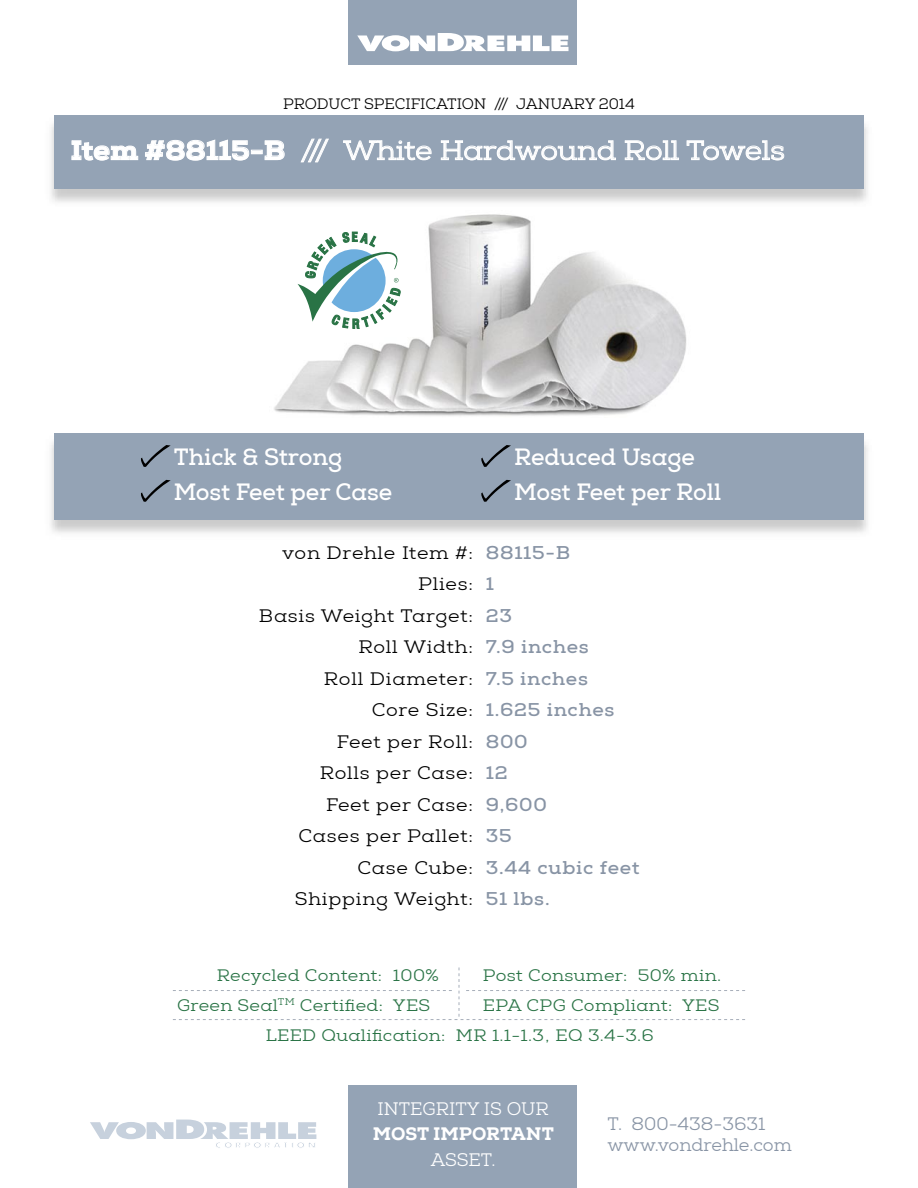
<style>
.page{position:relative;width:918px;height:1188px;background:#fff}
.page>*{position:absolute;margin:0;border:0;box-sizing:border-box;transform-origin:0 0}
.t1{font:27px "Nexa Slab";color:#fff;scale:1.08 1}
.t2{font:700 22.95px "Nexa Slab";color:#fff}
.t3{font:18px/31.5px "Nexa Slab";letter-spacing:.04em;color:#000;text-align:right;scale:1.08 1}
.t4{font:700 18px/31.5px "Nexa Slab";letter-spacing:.04em;color:#8894a5;scale:1.08 1}
.t5{font:18px/21px "Nexa Slab";color:#8894a5}
.t6{font:18px "Nexa Slab";color:#fff}
.t7{font:800 18px "Nexa Slab";color:#fff}
.t8{font:16.5px/30px "Nexa Slab";letter-spacing:.02em;color:#297345;scale:1.08 1}
.t9{font:15px "Nexa Slab";color:#000}
.s1{font-weight:800}
</style>
<div class="page">
<img style="left:274px;top:214px;width:413px;height:202px">
<div style="left:348px;top:0;width:229px;height:64px;background:#94a3b5"></div>
<svg style="left:357px;top:33px;width:211px;height:18px"></svg>
<div style="left:348px;top:1086px;width:229px;height:102px;background:#94a3b5"></div>
<div style="left:54px;top:116px;width:810px;height:73px;background:#94a3b5"></div>
<svg style="left:71px;top:140px;width:67px;height:21px"></svg>
<svg style="left:145px;top:139px;width:105px;height:22px"></svg>
<div style="left:251px;top:150px;width:12px;height:4px;border:1px solid #fff"></div>
<svg style="left:264px;top:140px;width:21px;height:20px"></svg>
<svg style="left:300px;top:138px;width:29px;height:25px"></svg>
<svg style="left:343px;top:140px;width:89px;height:21px"></svg>
<svg style="left:441px;top:140px;width:175px;height:21px"></svg>
<svg style="left:625px;top:140px;width:54px;height:21px"></svg>
<svg style="left:686px;top:140px;width:99px;height:21px"></svg>
<svg style="left:90px;top:1120px;width:226px;height:28px"></svg>
<svg style="left:298px;top:232px;width:103px;height:97px"></svg>
<div style="left:54px;top:434px;width:810px;height:86px;background:#94a3b5"></div>
<svg style="left:141px;top:445px;width:30px;height:22px"></svg>
<svg style="left:481px;top:445px;width:30px;height:22px"></svg>
<svg style="left:481px;top:480px;width:30px;height:22px"></svg>
<svg style="left:141px;top:480px;width:30px;height:22px"></svg>
<svg style="left:173px;top:968px;width:572px;height:52px"></svg>
<p class="t9" style="left:283px;top:95px;width:353px">PRODUCT SPECIFICATION /// JANUARY 2014</p>
<h1 class="t1" style="left:70px;top:134px;width:663px"><span class="s1">Item #88115-B</span> /// White Hardwound Roll Towels</h1>
<p class="t2" style="left:174px;top:443px;width:170px">Thick &amp; Strong</p>
<p class="t2" style="left:514px;top:443px;width:182px">Reduced Usage</p>
<p class="t2" style="left:174px;top:478px;width:220px">Most Feet per Case</p>
<p class="t2" style="left:514px;top:478px;width:209px">Most Feet per Roll</p>
<p class="t3" style="left:259px;top:537px;width:200px">von Drehle Item #:<br>Plies:<br>Basis Weight Target:<br>Roll Width:<br>Roll Diameter:<br>Core Size:<br>Feet per Roll:<br>Rolls per Case:<br>Feet per Case:<br>Cases per Pallet:<br>Case Cube:<br>Shipping Weight:</p>
<p class="t4" style="left:486px;top:537px;width:144px">88115-B<br>1<br>23<br>7.9 inches<br>7.5 inches<br>1.625 inches<br>800<br>12<br>9,600<br>35<br>3.44 cubic feet<br>51 lbs.</p>
<p class="t8" style="left:217px;top:960px;width:207px">Recycled Content: 100%</p>
<p class="t8" style="left:483px;top:960px;width:222px">Post Consumer: 50% min.</p>
<p class="t8" style="left:177px;top:990px;width:236px">Green Seal<sup>TM</sup> Certified: YES</p>
<p class="t8" style="left:266px;top:990px;width:422px;text-indent:217px">EPA CPG Compliant: YES<br>LEED Qualification: MR 1.1-1.3, EQ 3.4-3.6</p>
<p class="t6" style="left:377px;top:1098px;width:173px">INTEGRITY IS OUR</p>
<p class="t7" style="left:373px;top:1123px;width:183px">MOST IMPORTANT</p>
<p class="t6" style="left:431px;top:1149px;width:66px">ASSET.</p>
<p class="t5" style="left:608px;top:1113px;width:186px">T. 800-438-3631 www.vondrehle.com</p>
</div>
